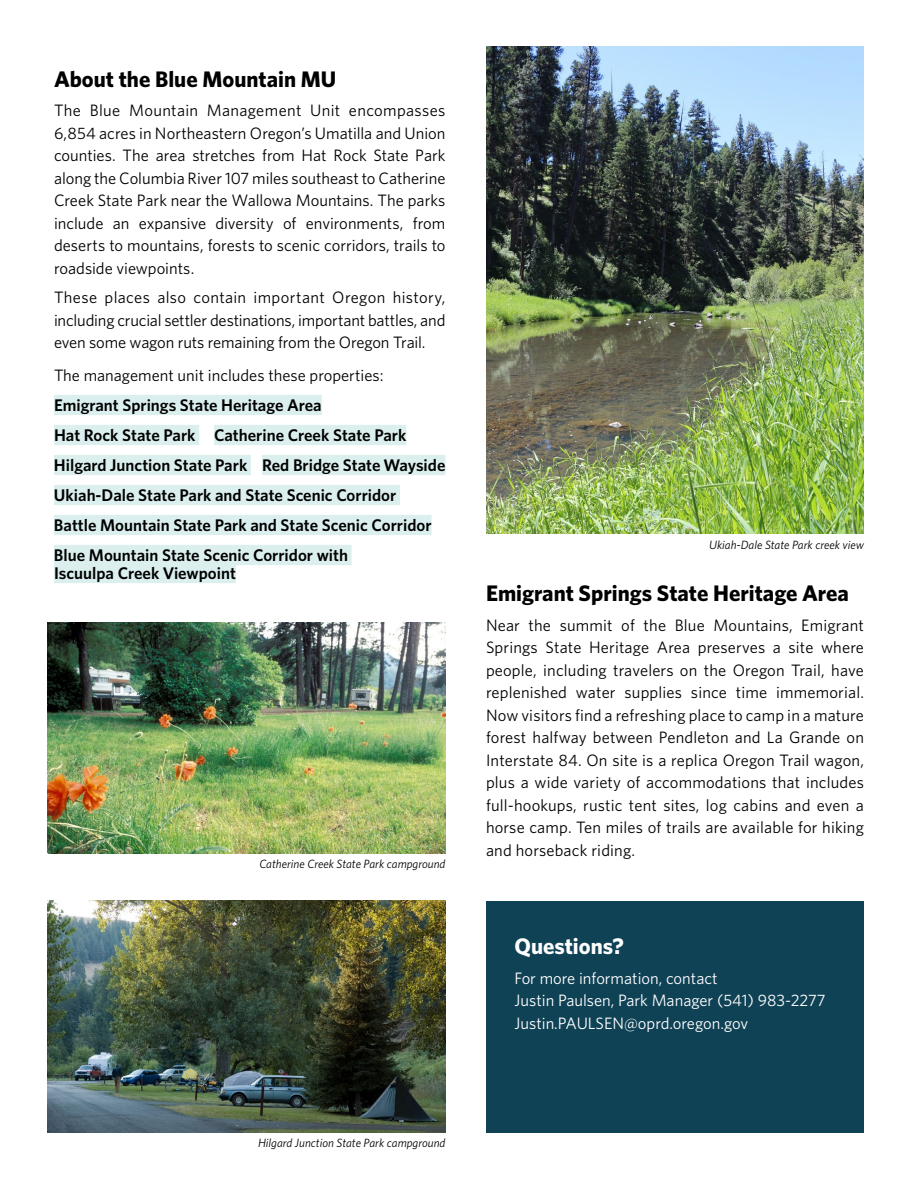
<style>
.page{position:relative;width:918px;height:1188px;background:#fff}
.page>*{position:absolute;margin:0;border:0;box-sizing:border-box;transform-origin:0 0}
.t1{font:700 22.5px "Whitney";color:#000}
.t2{font:700 22.5px "Whitney";color:#fff}
.t3{font:600 16.8px/30px "Whitney";color:#000}
.t4{font:16.5px/22.5px "Whitney";color:#000;text-align:justify}
.t5{font:16.5px/22.8px "Whitney";color:#fff}
.t6{font:italic 12px "Whitney";color:#000}
</style>
<div class="page">
<div style="left:54px;top:395px;width:268px;height:20px;background:#dbf0ee"></div>
<div style="left:54px;top:425px;width:145px;height:20px;background:#dbf0ee"></div>
<div style="left:214px;top:425px;width:192px;height:20px;background:#dbf0ee"></div>
<div style="left:54px;top:455px;width:197px;height:20px;background:#dbf0ee"></div>
<div style="left:262px;top:455px;width:184px;height:20px;background:#dbf0ee"></div>
<div style="left:54px;top:485px;width:346px;height:20px;background:#dbf0ee"></div>
<div style="left:54px;top:515px;width:378px;height:20px;background:#dbf0ee"></div>
<div style="left:54px;top:545px;width:298px;height:20px;background:#dbf0ee"></div>
<div style="left:54px;top:563px;width:182px;height:20px;background:#dbf0ee"></div>
<img style="left:486px;top:46px;width:378px;height:488px">
<img style="left:47px;top:901px;width:399px;height:231px">
<img style="left:47px;top:622px;width:399px;height:232px">
<div style="left:486px;top:901px;width:378px;height:231px;background:#104256"></div>
<p class="t1" style="left:54px;top:64px;width:284px">About the Blue Mountain MU</p>
<p class="t4" style="left:54px;top:99px;width:393px">The Blue Mountain Management Unit encompasses 6,854 acres in Northeastern Oregon’s Umatilla and Union counties. The area stretches from Hat Rock State Park along the Columbia River 107 miles southeast to Catherine Creek State Park near the Wallowa Mountains. The parks include an expansive diversity of environments, from deserts to mountains, forests to scenic corridors, trails to roadside viewpoints.</p>
<p class="t4" style="left:54px;top:286px;width:393px">These places also contain important Oregon history, including crucial settler destinations, important battles, and even some wagon ruts remaining from the Oregon Trail.</p>
<p class="t4" style="left:54px;top:364px;width:331px">The management unit includes these properties:</p>
<p class="t3" style="left:54px;top:390px;width:393px">Emigrant Springs State Heritage Area<br>Hat Rock State Park Catherine Creek State Park Hilgard Junction State Park Red Bridge State Wayside Ukiah-Dale State Park and State Scenic Corridor<br>Battle Mountain State Park and State Scenic Corridor Blue Mountain State Scenic Corridor with</p>
<p class="t3" style="left:54px;top:558px;width:183px">Iscuulpa Creek Viewpoint</p>
<p class="t6" style="left:259px;top:856px;width:188px">Catherine Creek State Park campground</p>
<p class="t6" style="left:709px;top:537px;width:156px">Ukiah-Dale State Park creek view</p>
<p class="t1" style="left:486px;top:579px;width:364px">Emigrant Springs State Heritage Area</p>
<p class="t4" style="left:486px;top:613px;width:380px">Near the summit of the Blue Mountains, Emigrant Springs State Heritage Area preserves a site where people, including travelers on the Oregon Trail, have replenished water supplies since time immemorial.<br>Now visitors find a refreshing place to camp in a mature forest halfway between Pendleton and La Grande on Interstate 84. On site is a replica Oregon Trail wagon, plus a wide variety of accommodations that includes full-hookups, rustic tent sites, log cabins and even a horse camp. Ten miles of trails are available for hiking and horseback riding.</p>
<p class="t2" style="left:514px;top:931px;width:111px">Questions?</p>
<p class="t5" style="left:514px;top:966px;width:313px">For more information, contact<br>Justin Paulsen, Park Manager (541) 983-2277<br>Justin.PAULSEN@oprd.oregon.gov</p>
<p class="t6" style="left:258px;top:1135px;width:189px">Hilgard Junction State Park campground</p>
</div>
